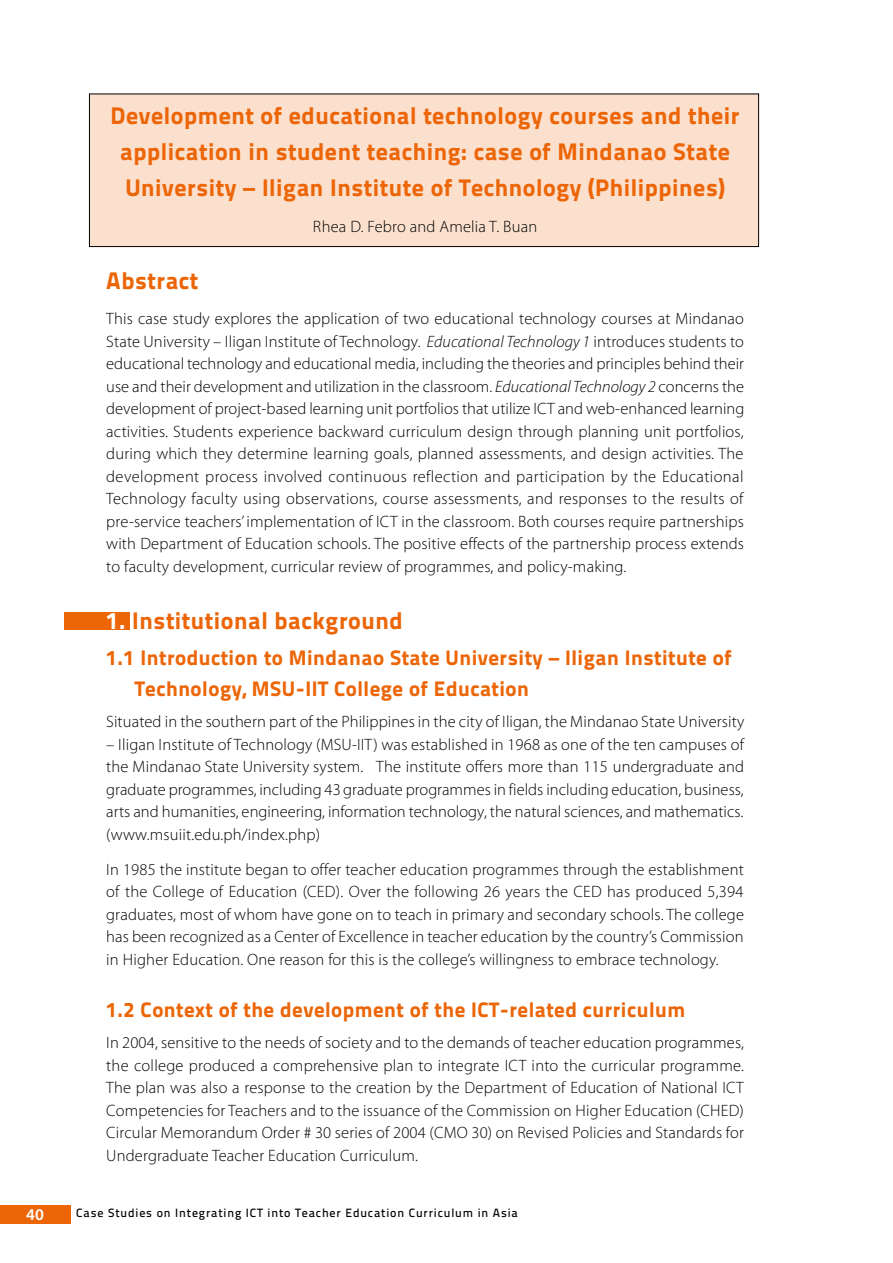
<style>
.page{position:relative;width:893px;height:1263px;background:#fff}
.page>*{position:absolute;margin:0;border:0;box-sizing:border-box;transform-origin:0 0}
.t1{font:24px/36px "Titillium Text 25 L 999 wt";letter-spacing:.025em;color:#ec6608;text-align:center}
.t2{font:21px/31.5px "Titillium Text 25 L 999 wt";letter-spacing:.025em;color:#ec6608}
.t3{font:300 16.5px/22.5px "Myriad Pro";letter-spacing:.01em;color:#000;text-align:justify}
.t4{font:600 16.5px "Myriad Pro";color:#fff}
.t5{font:12px "Titillium Text 25 L 600 wt";letter-spacing:.07em;color:#000}
.s1{font-style:italic}
.s2{color:#fff}
</style>
<div class="page">
<div style="left:0;top:1205px;width:70px;height:19px;background:#ec6608"></div>
<div style="left:64px;top:612px;width:66px;height:18px;background:#ec6608"></div>
<div style="left:89px;top:94px;width:669px;height:153px;background:#fbe0ce"></div>
<div style="left:89px;top:94px;width:670px;height:153px;border:1px solid #000"></div>
<h1 class="t1" style="left:111px;top:100px;width:630px">Development of educational technology courses and their application in student teaching: case of Mindanao State<br>University – Iligan Institute of Technology (Philippines)</h1>
<p class="t3" style="left:313px;top:216px;width:226px">Rhea D. Febro and Amelia T. Buan</p>
<h1 class="t1" style="left:106px;top:264px;width:94px">Abstract</h1>
<p class="t3" style="left:106px;top:309px;width:639px">This case study explores the application of two educational technology courses at Mindanao State University – Iligan Institute of Technology. <span class="s1">Educational Technology 1</span> introduces students to educational technology and educational media, including the theories and principles behind their use and their development and utilization in the classroom. <span class="s1">Educational Technology 2</span> concerns the development of project-based learning unit portfolios that utilize ICT and web-enhanced learning activities. Students experience backward curriculum design through planning unit portfolios, during which they determine learning goals, planned assessments, and design activities. The development process involved continuous reflection and participation by the Educational Technology faculty using observations, course assessments, and responses to the results of pre-service teachers’ implementation of ICT in the classroom. Both courses require partnerships with Department of Education schools. The positive effects of the partnership process extends to faculty development, curricular review of programmes, and policy-making.</p>
<h1 class="t1" style="left:106px;top:604px;width:298px"><span class="s2">1.</span> Institutional background</h1>
<p class="t2" style="left:135px;top:643px;width:598px;text-indent:-28px">1.1 Introduction to Mindanao State University – Iligan Institute of<br>Technology, MSU-IIT College of Education</p>
<p class="t3" style="left:106px;top:711px;width:639px">Situated in the southern part of the Philippines in the city of Iligan, the Mindanao State University</p>
<p class="t3" style="left:106px;top:734px;width:639px">– Iligan Institute of Technology (MSU-IIT) was established in 1968 as one of the ten campuses of the Mindanao State University system. The institute offers more than 115 undergraduate and graduate programmes, including 43 graduate programmes in fields including education, business, arts and humanities, engineering, information technology, the natural sciences, and mathematics. (www.msuiit.edu.ph/index.php)</p>
<p class="t3" style="left:106px;top:859px;width:639px">In 1985 the institute began to offer teacher education programmes through the establishment of the College of Education (CED). Over the following 26 years the CED has produced 5,394 graduates, most of whom have gone on to teach in primary and secondary schools. The college has been recognized as a Center of Excellence in teacher education by the country’s Commission in Higher Education. One reason for this is the college’s willingness to embrace technology.</p>
<p class="t2" style="left:106px;top:996px;width:580px">1.2 Context of the development of the ICT-related curriculum</p>
<p class="t3" style="left:106px;top:1033px;width:639px">In 2004, sensitive to the needs of society and to the demands of teacher education programmes, the college produced a comprehensive plan to integrate ICT into the curricular programme.<br>The plan was also a response to the creation by the Department of Education of National ICT Competencies for Teachers and to the issuance of the Commission on Higher Education (CHED)<br>Circular Memorandum Order # 30 series of 2004 (CMO 30) on Revised Policies and Standards for Undergraduate Teacher Education Curriculum.</p>
<p class="t4" style="left:26px;top:1208px;width:19px">40</p>
<p class="t5" style="left:76px;top:1209px;width:443px">Case Studies on Integrating ICT into Teacher Education Curriculum in Asia</p>
</div>
